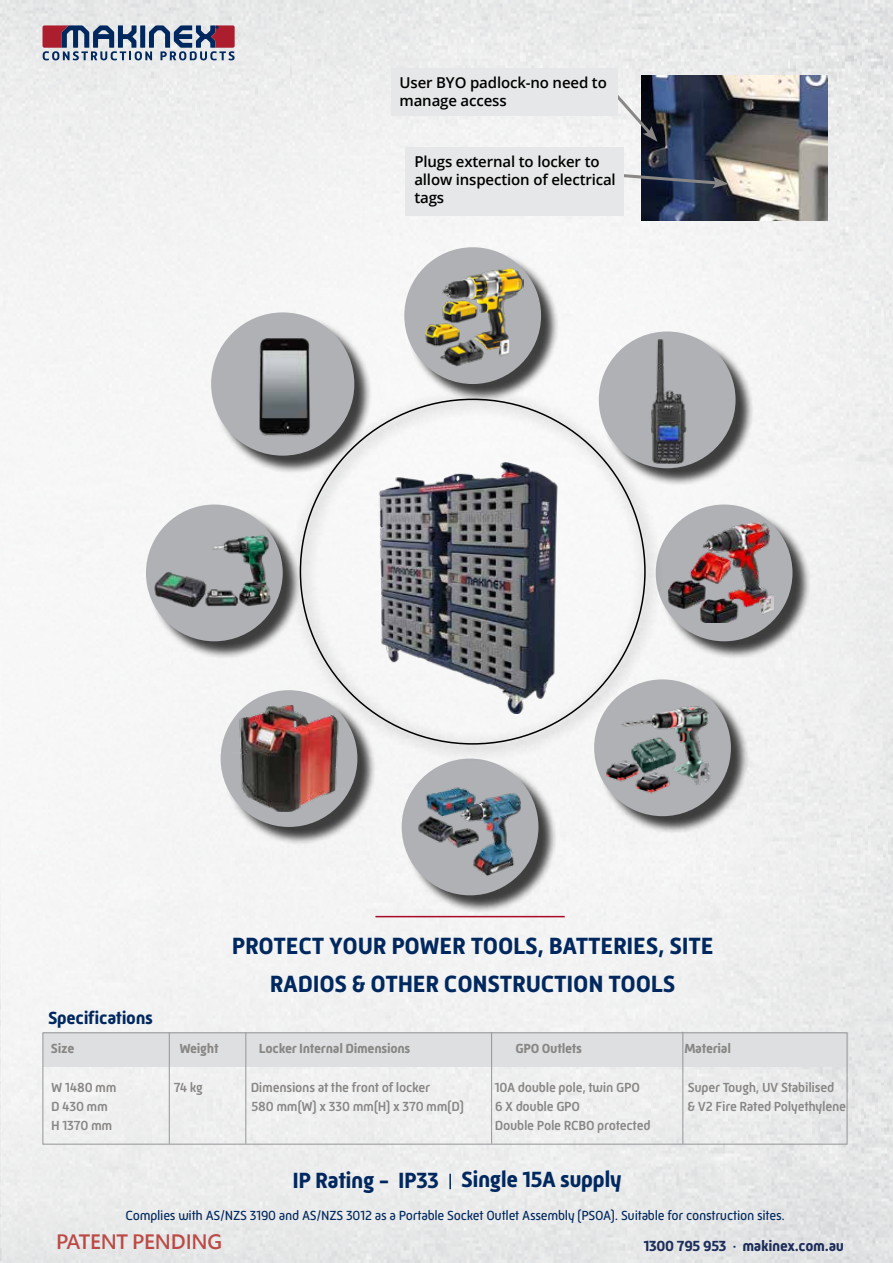
<style>
.page{position:relative;width:893px;height:1263px;background:#fff}
.page>*{position:absolute;margin:0;border:0;box-sizing:border-box;transform-origin:0 0}
.t1{font:700 24px/37.5px "Mic 32 New";letter-spacing:-.01em;color:#00285e;text-align:center}
.t2{font:700 22.5px "Mic 32 New";letter-spacing:-.02em;color:#00285e}
.t3{font:700 19.5px "Microsoft Jheng Hei";letter-spacing:-.01em;color:#bb4a45}
.t4{font:700 18px "Mic 32 New";letter-spacing:-.02em;color:#00285e}
.t5{font:600 15px/18px "Open Sans";letter-spacing:-.01em;color:#000}
.t6{font:700 15px "Mic 32 New";letter-spacing:-.02em;color:#1c2d5a}
.t7{font:500 13.5px "Mic 32 New";letter-spacing:-.02em;color:#888785}
.t8{font:13.5px "Mic 32 New";letter-spacing:-.02em;color:#00285e}
.t9{font:700 13.5px "Mic 32 New";letter-spacing:-.02em;color:#888785}
</style>
<div class="page">
<img style="left:0;top:0;width:893px;height:1263px">
<div style="left:44px;top:1032px;width:805px;height:35px;background:#dedfe0"></div>
<hr style="left:491px;top:1032px;width:1px;height:112px;background:#939598">
<hr style="left:169px;top:1032px;width:1px;height:112px;background:#939598">
<hr style="left:245px;top:1032px;width:1px;height:112px;background:#939598">
<hr style="left:682px;top:1032px;width:1px;height:112px;background:#939598">
<img style="left:641px;top:76px;width:187px;height:144px">
<svg style="left:609px;top:88px;width:48px;height:54px"></svg>
<svg style="left:624px;top:172px;width:104px;height:16px;background:#565e6f"></svg>
<div style="left:43px;top:1032px;width:804px;height:112px;border:1px solid #939598"></div>
<div style="left:407px;top:249px;width:153px;height:154px;background:#000;opacity:.75"></div>
<div style="left:404px;top:247px;width:137px;height:137px;background:#afb1b4;border-radius:50%"></div>
<img style="left:424px;top:268px;width:99px;height:99px">
<div style="left:213px;top:315px;width:160px;height:159px;background:#000;opacity:.75"></div>
<div style="left:211px;top:312px;width:143px;height:144px;background:#afb1b4;border-radius:50%"></div>
<div style="left:601px;top:334px;width:153px;height:153px;background:#000;opacity:.75"></div>
<div style="left:599px;top:331px;width:137px;height:137px;background:#afb1b4;border-radius:50%"></div>
<img style="left:656px;top:339px;width:32px;height:127px">
<div style="left:148px;top:507px;width:154px;height:153px;background:#000;opacity:.75"></div>
<div style="left:146px;top:504px;width:137px;height:137px;background:#afb1b4;border-radius:50%"></div>
<img style="left:151px;top:513px;width:122px;height:119px">
<div style="left:223px;top:692px;width:153px;height:154px;background:#000;opacity:.75"></div>
<div style="left:221px;top:690px;width:136px;height:137px;background:#afb1b4;border-radius:50%"></div>
<img style="left:232px;top:705px;width:114px;height:107px">
<div style="left:404px;top:761px;width:153px;height:153px;background:#000;opacity:.75"></div>
<div style="left:402px;top:758px;width:136px;height:137px;background:#afb1b4;border-radius:50%"></div>
<div style="left:596px;top:682px;width:154px;height:153px;background:#000;opacity:.75"></div>
<div style="left:594px;top:679px;width:137px;height:137px;background:#afb1b4;border-radius:50%"></div>
<img style="left:605px;top:698px;width:108px;height:103px">
<div style="left:658px;top:507px;width:153px;height:153px;background:#000;opacity:.75"></div>
<div style="left:656px;top:504px;width:136px;height:137px;background:#afb1b4;border-radius:50%"></div>
<img style="left:667px;top:521px;width:106px;height:101px">
<div style="left:288px;top:387px;width:375px;height:374px;background:#000;opacity:.75"></div>
<hr style="left:375px;top:916px;width:190px;height:1px;background:#a90a25">
<img style="left:414px;top:780px;width:107px;height:106px">
<img style="left:259px;top:338px;width:61px;height:105px">
<div style="left:391px;top:68px;width:226px;height:48px;background:#e6e7e8"></div>
<div style="left:405px;top:148px;width:219px;height:68px;background:#e6e7e8"></div>
<svg style="left:449px;top:1174px;width:2px;height:15px"></svg>
<svg style="left:43px;top:25px;width:192px;height:35px;background:#8b879d"></svg>
<p class="t5" style="left:400px;top:73px;width:209px">User BYO padlock-no need to manage access</p>
<p class="t5" style="left:414px;top:153px;width:203px">Plugs external to locker to allow inspection of electrical tags</p>
<h1 class="t1" style="left:232px;top:927px;width:483px">PROTECT YOUR POWER TOOLS, BATTERIES, SITE<br>RADIOS &amp; OTHER CONSTRUCTION TOOLS</h1>
<h3 class="t4" style="left:48px;top:1007px;width:106px">Specifications</h3>
<p class="t9" style="left:51px;top:1041px;width:25px">Size</p>
<p class="t9" style="left:179px;top:1041px;width:41px">Weight</p>
<p class="t9" style="left:259px;top:1041px;width:153px">Locker Internal Dimensions</p>
<p class="t9" style="left:515px;top:1041px;width:68px">GPO Outlets</p>
<p class="t9" style="left:684px;top:1041px;width:48px">Material</p>
<p class="t7" style="left:51px;top:1079px;width:67px">W 1480 mm</p>
<p class="t7" style="left:174px;top:1079px;width:31px">74 kg</p>
<p class="t7" style="left:251px;top:1079px;width:181px">Dimensions at the front of locker</p>
<p class="t7" style="left:494px;top:1079px;width:147px">10A double pole, twin GPO</p>
<p class="t7" style="left:688px;top:1079px;width:148px">Super Tough, UV Stabilised</p>
<p class="t7" style="left:51px;top:1099px;width:58px">D 430 mm</p>
<p class="t7" style="left:252px;top:1099px;width:214px">580 mm(W) x 330 mm(H) x 370 mm(D)</p>
<p class="t7" style="left:495px;top:1099px;width:87px">6 X double GPO</p>
<p class="t7" style="left:688px;top:1099px;width:160px">&amp; V2 Fire Rated Polyethylene</p>
<p class="t7" style="left:51px;top:1118px;width:63px">H 1370 mm</p>
<p class="t7" style="left:495px;top:1118px;width:157px">Double Pole RCBO protected</p>
<h2 class="t2" style="left:293px;top:1166px;width:330px">IP Rating - IP33 Single 15A supply</h2>
<p class="t8" style="left:125px;top:1207px;width:661px">Complies with AS/NZS 3190 and AS/NZS 3012 as a Portable Socket Outlet Assembly (PSOA). Suitable for construction sites.</p>
<p class="t6" style="left:643px;top:1237px;width:202px">1300 795 953 · makinex.com.au</p>
<h3 class="t3" style="left:56px;top:1229px;width:167px">PATENT PENDING</h3>
</div>
